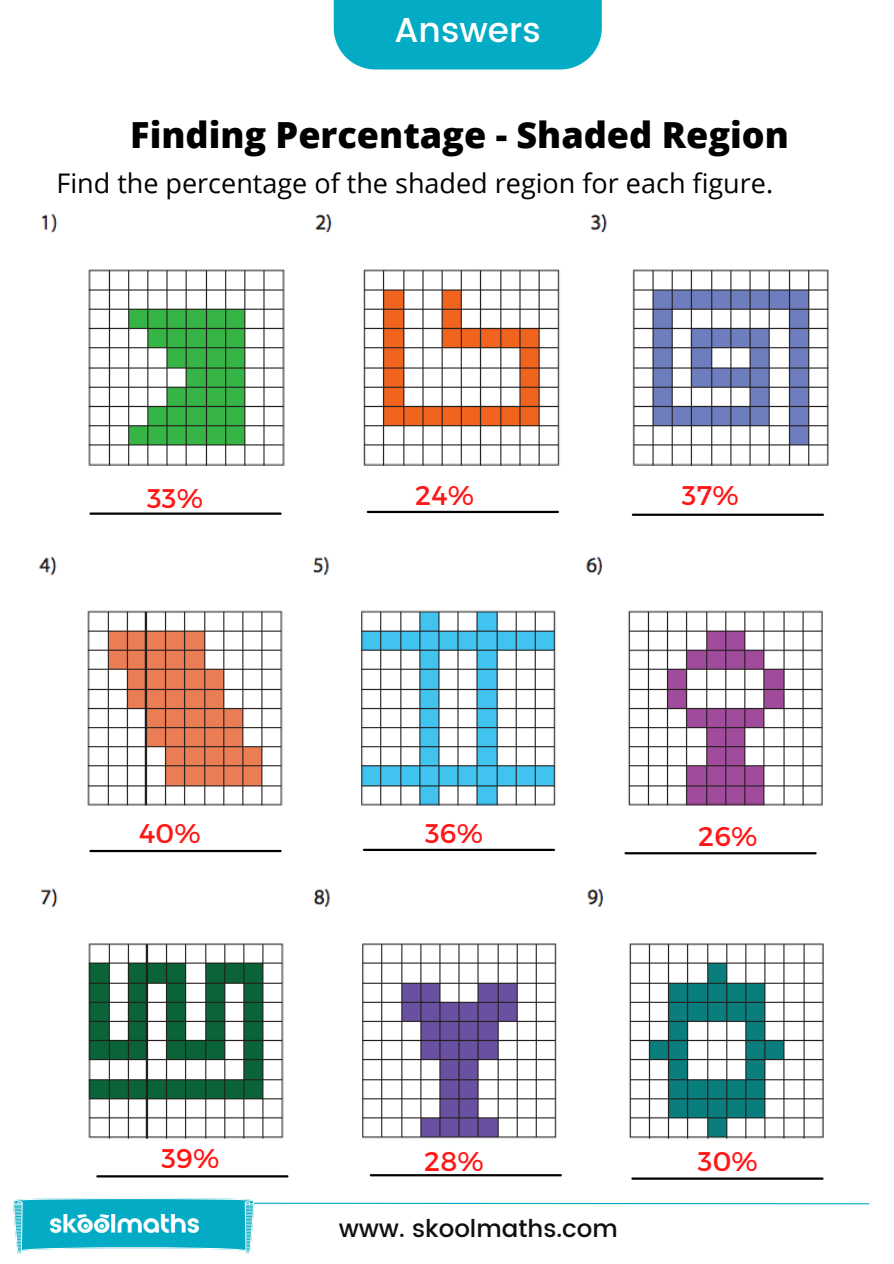
<style>
.page{position:relative;width:894px;height:1264px;background:#fff}
.page>*{position:absolute;margin:0;border:0;box-sizing:border-box;transform-origin:0 0}
.t1{font:800 36px "Open Sans";color:#000}
.t2{font:500 34.5px "Poppins";color:#fff}
.t3{font:27px "Open Sans";color:#000}
.t4{font:27px "Montserrat";letter-spacing:.01em;color:#ff1616}
.t5{font:500 24.45px "Poppins";color:#100f0d}
</style>
<div class="page">
<img style="left:41px;top:213px;width:788px;height:253px">
<img style="left:38px;top:556px;width:785px;height:250px">
<hr style="left:90px;top:512px;width:190px;height:3px;background:#000">
<hr style="left:368px;top:511px;width:189px;height:2px;background:#000">
<hr style="left:632px;top:513px;width:190px;height:3px;background:#000">
<img style="left:40px;top:888px;width:784px;height:251px">
<hr style="left:90px;top:849px;width:190px;height:3px;background:#000">
<hr style="left:364px;top:848px;width:190px;height:3px;background:#000">
<hr style="left:625px;top:852px;width:190px;height:2px;background:#000">
<hr style="left:97px;top:1175px;width:190px;height:2px;background:#000">
<hr style="left:370px;top:1174px;width:190px;height:2px;background:#000">
<hr style="left:632px;top:1177px;width:190px;height:2px;background:#000">
<svg style="left:13px;top:1198px;width:857px;height:55px"></svg>
<img style="left:51px;top:1213px;width:147px;height:18px">
<div style="left:333px;top:0;width:268px;height:69px;background:#04abc4"></div>
<p class="t2" style="left:394px;top:10px;width:148px">Answers</p>
<h2 class="t1" style="left:130px;top:109px;width:660px">Finding Percentage - Shaded Region</h2>
<h2 class="t3" style="left:56px;top:165px;width:718px">Find the percentage of the shaded region for each figure.</h2>
<p class="t4" style="left:147px;top:481px;width:57px">33%</p>
<p class="t4" style="left:415px;top:478px;width:60px">24%</p>
<h2 class="t4" style="left:681px;top:478px;width:58px">37%</h2>
<h2 class="t4" style="left:139px;top:816px;width:63px">40%</h2>
<h2 class="t4" style="left:425px;top:816px;width:59px">36%</h2>
<p class="t4" style="left:698px;top:818px;width:61px">26%</p>
<h2 class="t4" style="left:161px;top:1141px;width:59px">39%</h2>
<h2 class="t4" style="left:424px;top:1144px;width:61px">28%</h2>
<h2 class="t4" style="left:697px;top:1144px;width:62px">30%</h2>
<p class="t5" style="left:338px;top:1214px;width:280px">www. skoolmaths.com</p>
</div>
